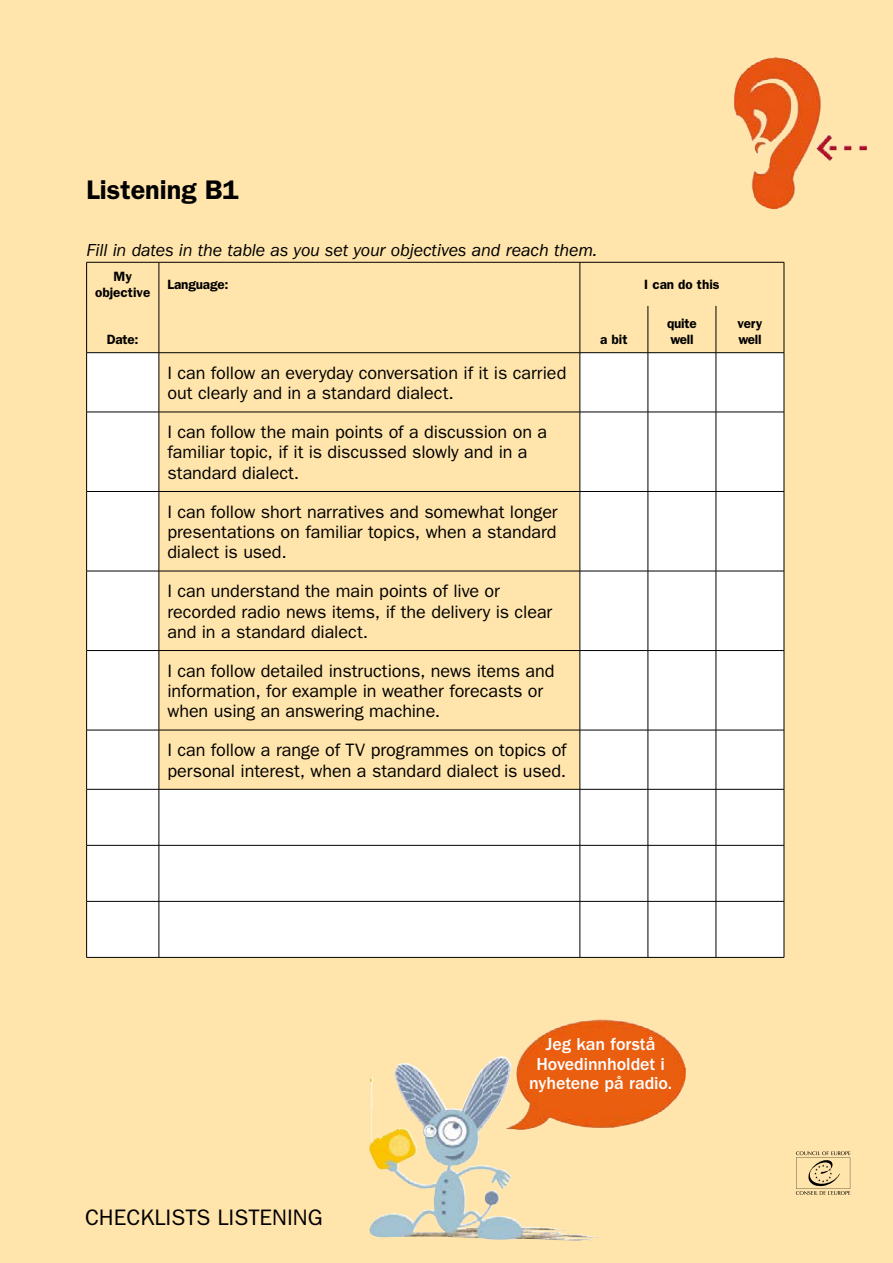
<style>
.page{position:relative;width:893px;height:1263px;background:#ffe5ab}
.page>*{position:absolute;margin:0;border:0;box-sizing:border-box;transform-origin:0 0}
.Overskrift_1{font:600 27px "Franklin Gothic";color:#000}
.Overskrift_1-2{font:22.5px "Franklin Gothic";color:#000}
.Sjekklistebrød{font:18px/20.2px "Franklin Gothic";letter-spacing:-.005em;color:#000}
.Ingress{font:italic 18px "Franklin Gothic";letter-spacing:-.01em;color:#000}
.Tab_3{font:500 18px "Franklin Gothic";letter-spacing:-.005em;color:#fff}
.Overskrift_1-3{font:600 13.5px/16.5px "Franklin Gothic";letter-spacing:-.01em;color:#000}
</style>
<div class="page">
<img style="left:734px;top:57px;width:88px;height:152px">
<svg style="left:87px;top:353px;width:697px;height:604px"></svg>
<div style="left:160px;top:353px;width:420px;height:436px;background:#ffe5ab"></div>
<hr style="left:86px;top:262px;width:73px;height:1px;background:#000">
<hr style="left:86px;top:262px;width:1px;height:44px;background:#000">
<hr style="left:159px;top:262px;width:421px;height:1px;background:#000">
<hr style="left:159px;top:262px;width:1px;height:44px;background:#000">
<hr style="left:580px;top:262px;width:68px;height:1px;background:#000">
<hr style="left:580px;top:262px;width:1px;height:44px;background:#000">
<hr style="left:648px;top:262px;width:68px;height:1px;background:#000">
<hr style="left:716px;top:262px;width:68px;height:1px;background:#000">
<hr style="left:784px;top:262px;width:1px;height:44px;background:#000">
<hr style="left:86px;top:306px;width:1px;height:47px;background:#000">
<hr style="left:648px;top:306px;width:1px;height:47px;background:#000">
<hr style="left:716px;top:306px;width:1px;height:47px;background:#000">
<hr style="left:784px;top:306px;width:1px;height:47px;background:#000">
<hr style="left:86px;top:352px;width:73px;height:1px;background:#000">
<hr style="left:86px;top:353px;width:1px;height:59px;background:#000">
<hr style="left:159px;top:352px;width:421px;height:1px;background:#000">
<hr style="left:580px;top:352px;width:68px;height:1px;background:#000">
<hr style="left:648px;top:352px;width:68px;height:1px;background:#000">
<hr style="left:648px;top:353px;width:1px;height:59px;background:#000">
<hr style="left:716px;top:352px;width:68px;height:1px;background:#000">
<hr style="left:716px;top:353px;width:1px;height:59px;background:#000">
<hr style="left:784px;top:353px;width:1px;height:59px;background:#000">
<hr style="left:86px;top:412px;width:73px;height:1px;background:#000">
<hr style="left:86px;top:412px;width:1px;height:79px;background:#000">
<hr style="left:580px;top:412px;width:68px;height:1px;background:#000">
<hr style="left:648px;top:412px;width:68px;height:1px;background:#000">
<hr style="left:648px;top:412px;width:1px;height:79px;background:#000">
<hr style="left:716px;top:412px;width:68px;height:1px;background:#000">
<hr style="left:716px;top:412px;width:1px;height:79px;background:#000">
<hr style="left:784px;top:412px;width:1px;height:79px;background:#000">
<hr style="left:86px;top:491px;width:73px;height:1px;background:#000">
<hr style="left:86px;top:492px;width:1px;height:79px;background:#000">
<hr style="left:580px;top:491px;width:68px;height:1px;background:#000">
<hr style="left:648px;top:491px;width:68px;height:1px;background:#000">
<hr style="left:648px;top:492px;width:1px;height:79px;background:#000">
<hr style="left:716px;top:491px;width:68px;height:1px;background:#000">
<hr style="left:716px;top:492px;width:1px;height:79px;background:#000">
<hr style="left:784px;top:492px;width:1px;height:79px;background:#000">
<hr style="left:86px;top:571px;width:73px;height:1px;background:#000">
<hr style="left:86px;top:571px;width:1px;height:79px;background:#000">
<hr style="left:580px;top:571px;width:68px;height:1px;background:#000">
<hr style="left:648px;top:571px;width:68px;height:1px;background:#000">
<hr style="left:648px;top:571px;width:1px;height:79px;background:#000">
<hr style="left:716px;top:571px;width:68px;height:1px;background:#000">
<hr style="left:716px;top:571px;width:1px;height:79px;background:#000">
<hr style="left:784px;top:571px;width:1px;height:79px;background:#000">
<hr style="left:86px;top:650px;width:73px;height:1px;background:#000">
<hr style="left:86px;top:651px;width:1px;height:79px;background:#000">
<hr style="left:580px;top:650px;width:68px;height:1px;background:#000">
<hr style="left:648px;top:650px;width:68px;height:1px;background:#000">
<hr style="left:648px;top:651px;width:1px;height:79px;background:#000">
<hr style="left:716px;top:650px;width:68px;height:1px;background:#000">
<hr style="left:716px;top:651px;width:1px;height:79px;background:#000">
<hr style="left:784px;top:651px;width:1px;height:79px;background:#000">
<hr style="left:86px;top:730px;width:73px;height:1px;background:#000">
<hr style="left:86px;top:730px;width:1px;height:59px;background:#000">
<hr style="left:580px;top:730px;width:68px;height:1px;background:#000">
<hr style="left:648px;top:730px;width:68px;height:1px;background:#000">
<hr style="left:648px;top:730px;width:1px;height:59px;background:#000">
<hr style="left:716px;top:730px;width:68px;height:1px;background:#000">
<hr style="left:716px;top:730px;width:1px;height:59px;background:#000">
<hr style="left:784px;top:730px;width:1px;height:59px;background:#000">
<hr style="left:86px;top:789px;width:73px;height:1px;background:#000">
<hr style="left:86px;top:789px;width:1px;height:56px;background:#000">
<hr style="left:159px;top:789px;width:1px;height:56px;background:#000">
<hr style="left:580px;top:789px;width:68px;height:1px;background:#000">
<hr style="left:580px;top:789px;width:1px;height:56px;background:#000">
<hr style="left:648px;top:789px;width:68px;height:1px;background:#000">
<hr style="left:648px;top:789px;width:1px;height:56px;background:#000">
<hr style="left:716px;top:789px;width:68px;height:1px;background:#000">
<hr style="left:716px;top:789px;width:1px;height:56px;background:#000">
<hr style="left:784px;top:789px;width:1px;height:56px;background:#000">
<hr style="left:86px;top:845px;width:73px;height:1px;background:#000">
<hr style="left:86px;top:845px;width:1px;height:56px;background:#000">
<hr style="left:159px;top:845px;width:421px;height:1px;background:#000">
<hr style="left:159px;top:845px;width:1px;height:56px;background:#000">
<hr style="left:580px;top:845px;width:68px;height:1px;background:#000">
<hr style="left:580px;top:845px;width:1px;height:56px;background:#000">
<hr style="left:648px;top:845px;width:68px;height:1px;background:#000">
<hr style="left:648px;top:845px;width:1px;height:56px;background:#000">
<hr style="left:716px;top:845px;width:68px;height:1px;background:#000">
<hr style="left:716px;top:845px;width:1px;height:56px;background:#000">
<hr style="left:784px;top:845px;width:1px;height:56px;background:#000">
<hr style="left:86px;top:901px;width:73px;height:1px;background:#000">
<hr style="left:86px;top:901px;width:1px;height:56px;background:#000">
<hr style="left:159px;top:901px;width:421px;height:1px;background:#000">
<hr style="left:159px;top:901px;width:1px;height:56px;background:#000">
<hr style="left:580px;top:901px;width:68px;height:1px;background:#000">
<hr style="left:580px;top:901px;width:1px;height:56px;background:#000">
<hr style="left:648px;top:901px;width:68px;height:1px;background:#000">
<hr style="left:648px;top:901px;width:1px;height:56px;background:#000">
<hr style="left:716px;top:901px;width:68px;height:1px;background:#000">
<hr style="left:716px;top:901px;width:1px;height:56px;background:#000">
<hr style="left:784px;top:901px;width:1px;height:56px;background:#000">
<hr style="left:86px;top:957px;width:73px;height:1px;background:#000">
<hr style="left:159px;top:957px;width:421px;height:1px;background:#000">
<hr style="left:580px;top:957px;width:68px;height:1px;background:#000">
<hr style="left:648px;top:957px;width:68px;height:1px;background:#000">
<hr style="left:716px;top:957px;width:68px;height:1px;background:#000">
<hr style="left:159px;top:306px;width:1px;height:47px;background:#000">
<hr style="left:580px;top:306px;width:1px;height:47px;background:#000">
<hr style="left:159px;top:412px;width:1px;height:79px;background:#000">
<hr style="left:159px;top:492px;width:1px;height:79px;background:#000">
<hr style="left:159px;top:571px;width:1px;height:79px;background:#000">
<hr style="left:159px;top:651px;width:1px;height:79px;background:#000">
<hr style="left:159px;top:730px;width:1px;height:59px;background:#000">
<hr style="left:580px;top:412px;width:1px;height:79px;background:#000">
<hr style="left:580px;top:492px;width:1px;height:79px;background:#000">
<hr style="left:580px;top:571px;width:1px;height:79px;background:#000">
<hr style="left:580px;top:651px;width:1px;height:79px;background:#000">
<hr style="left:580px;top:730px;width:1px;height:59px;background:#000">
<hr style="left:159px;top:491px;width:421px;height:1px;background:#000">
<hr style="left:159px;top:571px;width:421px;height:1px;background:#000">
<hr style="left:159px;top:650px;width:421px;height:1px;background:#000">
<hr style="left:159px;top:730px;width:421px;height:1px;background:#000">
<hr style="left:159px;top:789px;width:421px;height:1px;background:#000">
<hr style="left:159px;top:353px;width:1px;height:59px;background:#000">
<hr style="left:580px;top:353px;width:1px;height:59px;background:#000">
<hr style="left:159px;top:412px;width:421px;height:1px;background:#000">
<svg style="left:796px;top:1151px;width:54px;height:44px;background:#dec794"></svg>
<img style="left:412px;top:1019px;width:274px;height:113px">
<p class="Overskrift_1" style="left:86px;top:174px;width:154px">Listening B1</p>
<p class="Ingress" style="left:86px;top:240px;width:512px">Fill in dates in the table as you set your objectives and reach them.</p>
<p class="Overskrift_1-3" style="left:95px;top:268px;width:57px;text-align:center">My objective</p>
<p class="Overskrift_1-3" style="left:167px;top:276px;width:63px">Language:</p>
<p class="Overskrift_1-3" style="left:644px;top:276px;width:77px">I can do this</p>
<p class="Overskrift_1-3" style="left:107px;top:331px;width:33px">Date:</p>
<p class="Overskrift_1-3" style="left:600px;top:331px;width:29px">a bit</p>
<p class="Overskrift_1-3" style="left:667px;top:315px;width:31px">quite well</p>
<p class="Overskrift_1-3" style="left:738px;top:315px;width:26px">very well</p>
<p class="Sjekklistebrød" style="left:167px;top:363px;width:400px">I can follow an everyday conversation if it is carried out clearly and in a standard dialect.</p>
<p class="Sjekklistebrød" style="left:167px;top:422px;width:381px">I can follow the main points of a discussion on a familiar topic, if it is discussed slowly and in a standard dialect.</p>
<p class="Sjekklistebrød" style="left:167px;top:502px;width:392px;text-align:justify">I can follow short narratives and somewhat longer presentations on familiar topics, when a standard dialect is used.</p>
<p class="Sjekklistebrød" style="left:167px;top:581px;width:386px">I can understand the main points of live or recorded radio news items, if the delivery is clear and in a standard dialect.</p>
<p class="Sjekklistebrød" style="left:167px;top:661px;width:389px">I can follow detailed instructions, news items and information, for example in weather forecasts or when using an answering machine.</p>
<p class="Sjekklistebrød" style="left:167px;top:740px;width:401px">I can follow a range of TV programmes on topics of personal interest, when a standard dialect is used.</p>
<p class="Overskrift_1-2" style="left:85px;top:1204px;width:239px">CHECKLISTS LISTENING</p>
<p class="Tab_3" style="left:546px;top:1034px;width:111px">Jeg kan forstå</p>
<p class="Tab_3" style="left:536px;top:1054px;width:130px">Hovedinnholdet i</p>
<p class="Tab_3" style="left:529px;top:1073px;width:145px">nyhetene på radio.</p>
</div>
